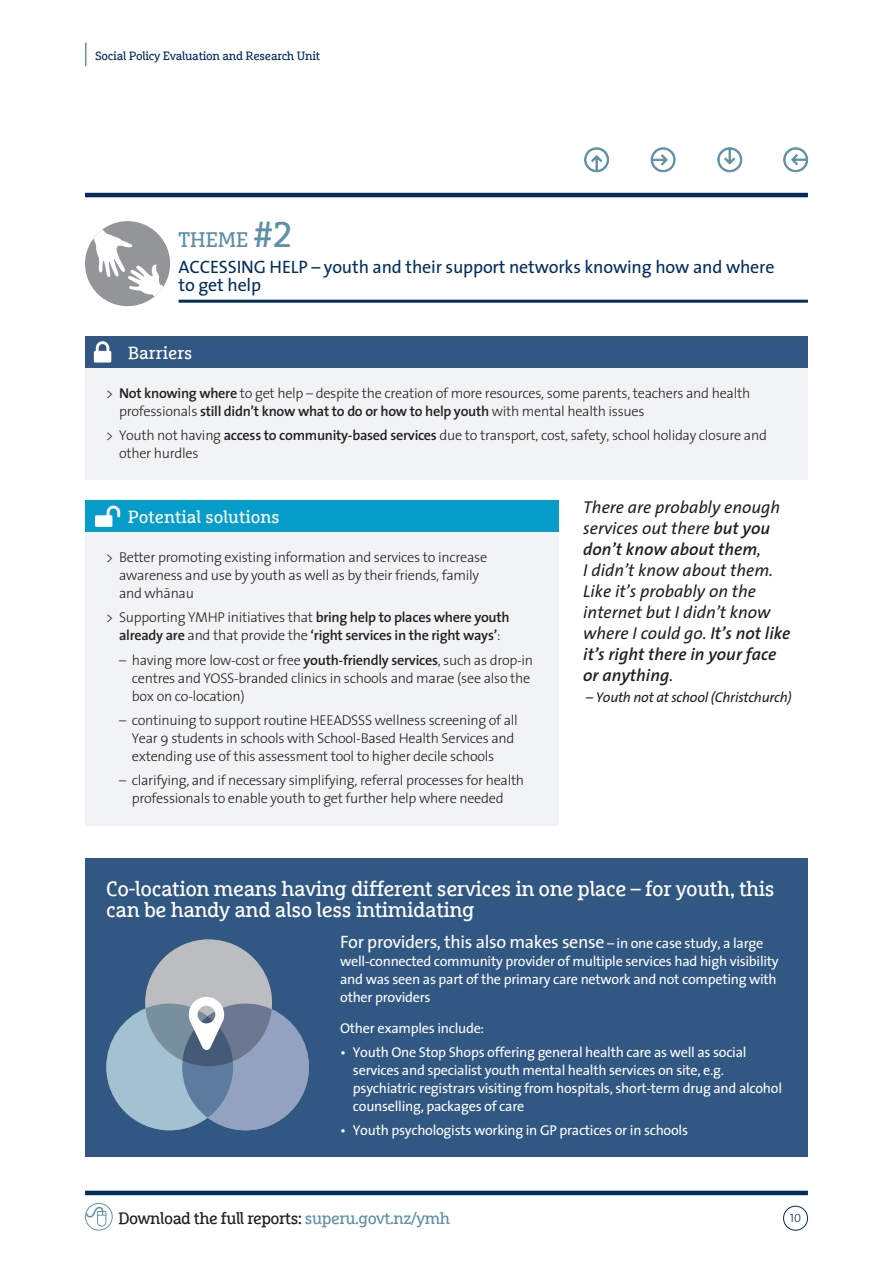
<style>
.page{position:relative;width:893px;height:1263px;background:#fff}
.page>*{position:absolute;margin:0;border:0;box-sizing:border-box;transform-origin:0 0}
.t1{font:21px/21px "Marselis Slab Maori";letter-spacing:-.02em;color:#fff}
.b1{font:21px "Marselis Slab Maori";letter-spacing:-.02em;color:#5d91a7}
.h2_variation{font:18px/18px "Maori Sans";letter-spacing:-.01em;color:#002d5e}
.b1-2{font:18px "Maori Sans";letter-spacing:-.02em;color:#fff}
.t2{font:17.55px "Marselis Slab Maori";color:#fff}
.Pull_out{font:italic 17.25px/21px "Maori Sans";color:#231f20}
.t3{font:16.5px "Marselis Slab Maori";letter-spacing:-.03em;color:#231f20}
.b1-3{font:300 14.25px/18px "Maori Sans";letter-spacing:-.02em;color:#231f20}
.b1-4{font:14.25px/18px "Maori Sans";letter-spacing:-.02em;color:#fff}
.b1-5{font:600 14.25px/18px "Maori Sans";letter-spacing:-.02em;color:#231f20;text-align:center}
.Pull_out-2{font:italic 14.25px "Maori Sans";letter-spacing:-.02em;color:#231f20}
.t4{font:12px "Marselis Slab Maori";letter-spacing:-.02em;color:#002d5e}
.t5{font:12px "Maori Sans Light Caps";color:#002d5e}
.s1{font-size:36px}
.s2{font-weight:600}
.s3{font-weight:300}
.s4{font-size:14.25px}
.s5{color:#5d91a7}
</style>
<div class="page">
<div style="left:783px;top:1206px;width:25px;height:24px;border:1px solid #002d5e;border-radius:50%"></div>
<hr style="left:85px;top:1191px;width:723px;height:4px;background:#002d5e">
<svg style="left:584px;top:147px;width:25px;height:25px"></svg>
<svg style="left:651px;top:147px;width:25px;height:25px"></svg>
<svg style="left:717px;top:147px;width:25px;height:25px"></svg>
<svg style="left:783px;top:147px;width:25px;height:25px"></svg>
<hr style="left:85px;top:193px;width:723px;height:4px;background:#002d5e">
<svg style="left:85px;top:43px;width:1px;height:23px"></svg>
<svg style="left:85px;top:1203px;width:28px;height:27px"></svg>
<hr style="left:179px;top:300px;width:629px;height:3px;background:#002d5e">
<svg style="left:85px;top:221px;width:82px;height:83px"></svg>
<div style="left:85px;top:336px;width:723px;height:143px;background:#f2f3f4"></div>
<div style="left:85px;top:336px;width:723px;height:32px;background:#315783"></div>
<svg style="left:94px;top:341px;width:17px;height:21px"></svg>
<div style="left:85px;top:500px;width:473px;height:326px;background:#f2f3f4"></div>
<div style="left:85px;top:500px;width:473px;height:32px;background:#079dca"></div>
<svg style="left:95px;top:506px;width:25px;height:21px"></svg>
<div style="left:85px;top:858px;width:723px;height:299px;background:#315783"></div>
<svg style="left:106px;top:939px;width:203px;height:191px"></svg>
<p class="t4" style="left:95px;top:48px;width:226px">Social Policy Evaluation and Research Unit</p>
<p class="b1" style="left:178px;top:227px;width:116px">THEME <span class="s1">#2</span></p>
<p class="h2_variation" style="left:179px;top:258px;width:597px">ACCESSING HELP – youth and their support networks knowing how and where to get help</p>
<p class="t2" style="left:128px;top:342px;width:66px">Barriers</p>
<p class="b1-3" style="left:119px;top:383px;width:633px;text-indent:-13px">&gt; <span class="s2">Not knowing where</span> to get help – despite the creation of more resources, some parents, teachers and health professionals <span class="s2">still didn’t know what to do or how to help youth</span> with mental health issues</p>
<p class="b1-3" style="left:119px;top:426px;width:649px;text-indent:-13px">&gt; Youth not having <span class="s2">access to community-based services</span> due to transport, cost, safety, school holiday closure and other hurdles</p>
<p class="t2" style="left:128px;top:506px;width:154px">Potential solutions</p>
<p class="Pull_out" style="left:583px;top:496px;width:209px">There are probably enough services out there <span class="s2">but you don’t know about them</span>,<br>I didn’t know about them.<br>Like it’s probably on the internet but I didn’t know where I could go. <span class="s2">It’s not like it’s right there in your face or anything</span>.</p>
<p class="Pull_out-2" style="left:586px;top:685px;width:207px">– Youth not at school (Christchurch)</p>
<p class="b1-3" style="left:119px;top:548px;width:370px;text-indent:-13px">&gt; Better promoting existing information and services to increase awareness and use by youth as well as by their friends, family and whānau</p>
<p class="b1-5" style="left:106px;top:608px;width:405px"><span class="s3">&gt; Supporting YMHP initiatives that</span> bring help to places where youth already are <span class="s3">and that provide the</span> ‘right services in the right ways’<span class="s3">:</span></p>
<p class="b1-3" style="left:132px;top:650px;width:403px;text-indent:-13px">– having more low-cost or free <span class="s2">youth-friendly services</span>, such as drop-in centres and YOSS-branded clinics in schools and marae (see also the box on co-location)</p>
<p class="b1-3" style="left:132px;top:711px;width:388px;text-indent:-13px">– continuing to support routine HEEADSSS wellness screening of all<br>Year 9 students in schools with School-Based Health Services and extending use of this assessment tool to higher decile schools</p>
<p class="b1-3" style="left:119px;top:771px;width:407px;text-align:center">– clarifying, and if necessary simplifying, referral processes for health professionals to enable youth to get further help where needed</p>
<p class="t1" style="left:106px;top:878px;width:670px">Co-location means having different services in one place – for youth, this can be handy and also less intimidating</p>
<p class="b1-2" style="left:340px;top:927px;width:425px">For providers, this also makes sense <span class="s4">– in one case study, a large</span></p>
<p class="b1-4" style="left:340px;top:952px;width:440px">well-connected community provider of multiple services had high visibility and was seen as part of the primary care network and not competing with other providers</p>
<p class="b1-4" style="left:340px;top:1018px;width:146px">Other examples include:</p>
<p class="b1-4" style="left:353px;top:1043px;width:431px;text-indent:-13px">• Youth One Stop Shops offering general health care as well as social services and specialist youth mental health services on site, e.g. psychiatric registrars visiting from hospitals, short-term drug and alcohol counselling, packages of care</p>
<p class="b1-4" style="left:340px;top:1121px;width:349px">• Youth psychologists working in GP practices or in schools</p>
<p class="t3" style="left:118px;top:1208px;width:333px">Download the full reports: <span class="s5">superu.govt.nz/ymh</span></p>
<p class="t5" style="left:790px;top:1208px;width:13px">10</p>
</div>
